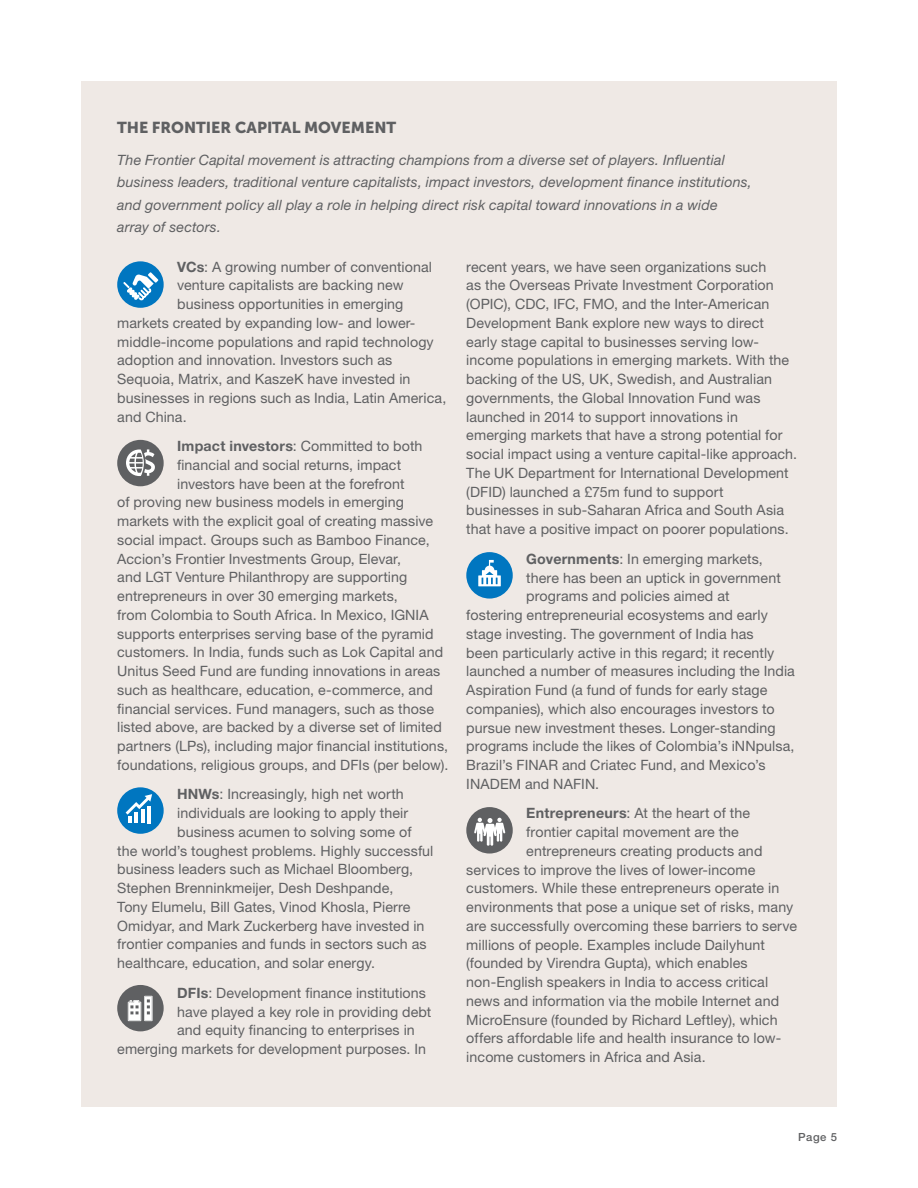
<style>
.page{position:relative;width:918px;height:1188px;background:#fff}
.page>*{position:absolute;margin:0;border:0;box-sizing:border-box;transform-origin:0 0}
.t1{font:15.75px "Museo Sans 900";color:#5f6062}
.t2{font:14.25px/18.8px "Helvetica Neue LT Pro";letter-spacing:.005em;color:#5f6062}
.t3{font:italic 14.25px/22.5px "Helvetica Neue LT Pro";letter-spacing:.01em;color:#5f6062}
.t4{font:500 11.25px "Helvetica Neue LT Pro";color:#5f6062}
.s1{font-weight:700}
</style>
<div class="page">
<div style="left:81px;top:81px;width:756px;height:1026px;background:#efe9e5"></div>
<div style="left:117px;top:985px;width:47px;height:46px;background:#5f6062;border-radius:50%"></div>
<svg style="left:128px;top:996px;width:25px;height:25px"></svg>
<div style="left:117px;top:787px;width:47px;height:47px;background:#0076c0;border-radius:50%"></div>
<svg style="left:126px;top:794px;width:26px;height:29px"></svg>
<hr style="left:134px;top:813px;width:4px;height:10px;background:#fff">
<hr style="left:141px;top:809px;width:4px;height:14px;background:#fff">
<hr style="left:147px;top:806px;width:4px;height:17px;background:#fff">
<div style="left:117px;top:440px;width:47px;height:46px;background:#5f6062;border-radius:50%"></div>
<svg style="left:126px;top:449px;width:29px;height:27px"></svg>
<div style="left:117px;top:261px;width:47px;height:47px;background:#0076c0;border-radius:50%"></div>
<svg style="left:123px;top:272px;width:35px;height:28px"></svg>
<div style="left:466px;top:552px;width:47px;height:47px;background:#0076c0;border-radius:50%"></div>
<svg style="left:478px;top:560px;width:23px;height:26px"></svg>
<div style="left:466px;top:807px;width:47px;height:47px;background:#5f6062;border-radius:50%"></div>
<svg style="left:474px;top:817px;width:31px;height:29px"></svg>
<p class="t1" style="left:117px;top:119px;width:281px">THE FRONTIER CAPITAL MOVEMENT</p>
<p class="t3" style="left:117px;top:148px;width:636px">The Frontier Capital movement is attracting champions from a diverse set of players. Influential business leaders, traditional venture capitalists, impact investors, development finance institutions, and government policy all play a role in helping direct risk capital toward innovations in a wide array of sectors.</p>
<p class="t2" style="left:177px;top:257px;width:256px"><span class="s1">VCs</span>: A growing number of conventional</p>
<p class="t2" style="left:177px;top:276px;width:228px">venture capitalists are backing new</p>
<p class="t2" style="left:177px;top:294px;width:228px">business opportunities in emerging</p>
<p class="t2" style="left:117px;top:313px;width:300px">markets created by expanding low- and lower-</p>
<p class="t2" style="left:117px;top:332px;width:318px">middle-income populations and rapid technology</p>
<p class="t2" style="left:117px;top:351px;width:277px">adoption and innovation. Investors such as</p>
<p class="t2" style="left:117px;top:369px;width:295px">Sequoia, Matrix, and KaszeK have invested in</p>
<p class="t2" style="left:117px;top:388px;width:331px">businesses in regions such as India, Latin America,</p>
<p class="t2" style="left:117px;top:407px;width:71px">and China.</p>
<p class="t2" style="left:177px;top:436px;width:247px"><span class="s1">Impact investors</span>: Committed to both</p>
<p class="t2" style="left:177px;top:455px;width:226px">financial and social returns, impact</p>
<p class="t2" style="left:177px;top:474px;width:229px">investors have been at the forefront</p>
<p class="t2" style="left:117px;top:493px;width:288px">of proving new business models in emerging</p>
<p class="t2" style="left:117px;top:511px;width:318px">markets with the explicit goal of creating massive</p>
<p class="t2" style="left:117px;top:530px;width:314px">social impact. Groups such as Bamboo Finance,</p>
<p class="t2" style="left:117px;top:549px;width:285px">Accion’s Frontier Investments Group, Elevar,</p>
<p class="t2" style="left:117px;top:568px;width:292px">and LGT Venture Philanthropy are supporting</p>
<p class="t2" style="left:117px;top:586px;width:282px">entrepreneurs in over 30 emerging markets,</p>
<p class="t2" style="left:117px;top:605px;width:313px">from Colombia to South Africa. In Mexico, IGNIA</p>
<p class="t2" style="left:117px;top:624px;width:318px">supports enterprises serving base of the pyramid</p>
<p class="t2" style="left:117px;top:643px;width:327px">customers. In India, funds such as Lok Capital and</p>
<p class="t2" style="left:117px;top:661px;width:325px">Unitus Seed Fund are funding innovations in areas</p>
<p class="t2" style="left:117px;top:680px;width:317px">such as healthcare, education, e-commerce, and</p>
<p class="t2" style="left:117px;top:699px;width:318px">financial services. Fund managers, such as those</p>
<p class="t2" style="left:117px;top:718px;width:326px">listed above, are backed by a diverse set of limited</p>
<p class="t2" style="left:117px;top:736px;width:332px">partners (LPs), including major financial institutions,</p>
<p class="t2" style="left:117px;top:755px;width:333px">foundations, religious groups, and DFIs (per below).</p>
<p class="t2" style="left:177px;top:785px;width:228px"><span class="s1">HNWs</span>: Increasingly, high net worth</p>
<p class="t2" style="left:177px;top:803px;width:233px">individuals are looking to apply their</p>
<p class="t2" style="left:177px;top:822px;width:236px">business acumen to solving some of</p>
<p class="t2" style="left:117px;top:841px;width:318px">the world’s toughest problems. Highly successful</p>
<p class="t2" style="left:117px;top:860px;width:297px">business leaders such as Michael Bloomberg,</p>
<p class="t2" style="left:117px;top:878px;width:278px">Stephen Brenninkmeijer, Desh Deshpande,</p>
<p class="t2" style="left:117px;top:897px;width:295px">Tony Elumelu, Bill Gates, Vinod Khosla, Pierre</p>
<p class="t2" style="left:117px;top:916px;width:309px">Omidyar, and Mark Zuckerberg have invested in</p>
<p class="t2" style="left:117px;top:935px;width:311px">frontier companies and funds in sectors such as</p>
<p class="t2" style="left:117px;top:953px;width:259px">healthcare, education, and solar energy.</p>
<p class="t2" style="left:177px;top:983px;width:250px"><span class="s1">DFIs</span>: Development finance institutions</p>
<p class="t2" style="left:177px;top:1002px;width:256px">have played a key role in providing debt</p>
<p class="t2" style="left:177px;top:1021px;width:239px">and equity financing to enterprises in</p>
<p class="t2" style="left:117px;top:1039px;width:310px">emerging markets for development purposes. In</p>
<p class="t2" style="left:466px;top:257px;width:332px">recent years, we have seen organizations such<br>as the Overseas Private Investment Corporation (OPIC), CDC, IFC, FMO, and the Inter-American Development Bank explore new ways to direct early stage capital to businesses serving low&shy;income populations in emerging markets. With the backing of the US, UK, Swedish, and Australian governments, the Global Innovation Fund was launched in 2014 to support innovations in emerging markets that have a strong potential for social impact using a venture capital-like approach.<br>The UK Department for International Development (DFID) launched a £75m fund to support businesses in sub-Saharan Africa and South Asia that have a positive impact on poorer populations.</p>
<p class="t2" style="left:526px;top:549px;width:238px"><span class="s1">Governments</span>: In emerging markets,</p>
<p class="t2" style="left:526px;top:568px;width:256px">there has been an uptick in government</p>
<p class="t2" style="left:526px;top:586px;width:205px">programs and policies aimed at</p>
<p class="t2" style="left:466px;top:605px;width:303px">fostering entrepreneurial ecosystems and early</p>
<p class="t2" style="left:466px;top:624px;width:289px">stage investing. The government of India has</p>
<p class="t2" style="left:466px;top:643px;width:310px">been particularly active in this regard; it recently</p>
<p class="t2" style="left:466px;top:661px;width:330px">launched a number of measures including the India</p>
<p class="t2" style="left:466px;top:680px;width:303px">Aspiration Fund (a fund of funds for early stage</p>
<p class="t2" style="left:466px;top:699px;width:310px">companies), which also encourages investors to</p>
<p class="t2" style="left:466px;top:718px;width:311px">pursue new investment theses. Longer-standing</p>
<p class="t2" style="left:466px;top:737px;width:330px">programs include the likes of Colombia’s iNNpulsa,</p>
<p class="t2" style="left:466px;top:755px;width:301px">Brazil’s FINAR and Criatec Fund, and Mexico’s</p>
<p class="t2" style="left:466px;top:774px;width:134px">INADEM and NAFIN.</p>
<p class="t2" style="left:526px;top:804px;width:225px"><span class="s1">Entrepreneurs</span>: At the heart of the</p>
<p class="t2" style="left:526px;top:822px;width:214px">frontier capital movement are the</p>
<p class="t2" style="left:526px;top:841px;width:238px">entrepreneurs creating products and</p>
<p class="t2" style="left:466px;top:860px;width:291px">services to improve the lives of lower-income</p>
<p class="t2" style="left:466px;top:879px;width:315px">customers. While these entrepreneurs operate in</p>
<p class="t2" style="left:466px;top:897px;width:328px">environments that pose a unique set of risks, many</p>
<p class="t2" style="left:466px;top:916px;width:332px">are successfully overcoming these barriers to serve</p>
<p class="t2" style="left:466px;top:935px;width:300px">millions of people. Examples include Dailyhunt</p>
<p class="t2" style="left:466px;top:954px;width:283px">(founded by Virendra Gupta), which enables</p>
<p class="t2" style="left:466px;top:972px;width:303px">non-English speakers in India to access critical</p>
<p class="t2" style="left:466px;top:991px;width:314px">news and information via the mobile Internet and</p>
<p class="t2" style="left:466px;top:1010px;width:313px">MicroEnsure (founded by Richard Leftley), which</p>
<p class="t2" style="left:466px;top:1029px;width:316px">offers affordable life and health insurance to low-</p>
<p class="t2" style="left:466px;top:1047px;width:241px">income customers in Africa and Asia.</p>
<p class="t4" style="left:798px;top:1130px;width:40px">Page 5</p>
</div>
